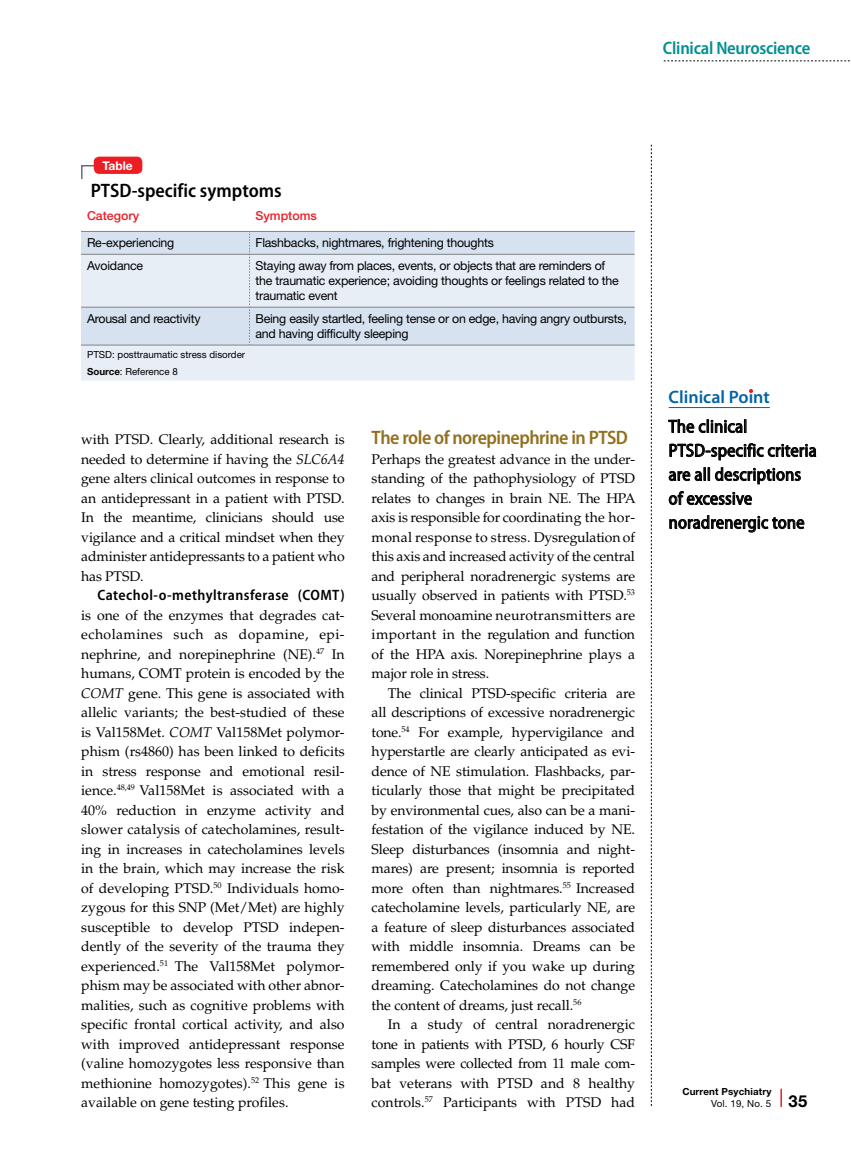
<style>
.page{position:relative;width:851px;height:1161px;background:#fff}
.page>*{position:absolute;margin:0;border:0;box-sizing:border-box;transform-origin:0 0}
.sub2{font:600 semi-condensed 19.5px "Myriad Pro";letter-spacing:-.025em;color:#91701f}
.tabletitle{font:600 semi-condensed 19.5px "Myriad Pro";color:#000}
.clinical_point{font:semi-condensed 18px/24px "Myriad Pro";letter-spacing:.01em;color:#000}
.t1{font:600 semi-condensed 18px "Myriad Pro";letter-spacing:-.015em;color:#008f91}
.t2{font:600 18px "Myriad Pro";color:#0063a5}
.body_indent{font:600 semi-condensed 15px "Myriad Pro";letter-spacing:.03em;color:#000}
.body_indent-2{font:14.1px/19.5px "Palatino LT Std";letter-spacing:-.005em;color:#000;text-align:justify}
.body{font:14.1px/19.5px "Palatino LT Std";letter-spacing:-.01em;color:#000;text-align:justify}
.tablebody{font:12.3px/15px "Helvetica Neue LT Std";letter-spacing:-.02em;color:#000}
.tablesub_red{font:500 12.3px "Helvetica Neue LT Std";color:#ed1d24}
.tabletitle_no{font:700 12px "Helvetica Neue LT Std";color:#fff}
.source{font:9.75px "Helvetica Neue LT Std";color:#000}
.t3{font:700 9.75px/12px "Helvetica Neue LT Std";letter-spacing:.015em;color:#000}
.s1{font-weight:700}
.s2{font-style:italic}
.s3{font-weight:400}
.s4{font-size:16.5px}
</style>
<div class="page">
<svg style="left:651px;top:145px;width:1px;height:961px"></svg>
<svg style="left:780px;top:1089px;width:1px;height:18px"></svg>
<svg style="left:663px;top:61px;width:187px;height:1px"></svg>
<hr style="left:668px;top:407px;width:101px;height:1px;background:#0063a5">
<svg style="left:668px;top:419px;width:78px;height:15px"></svg>
<svg style="left:669px;top:443px;width:147px;height:18px"></svg>
<svg style="left:668px;top:468px;width:41px;height:13px"></svg>
<svg style="left:715px;top:467px;width:85px;height:18px"></svg>
<svg style="left:669px;top:491px;width:83px;height:15px"></svg>
<svg style="left:669px;top:515px;width:135px;height:18px"></svg>
<svg style="left:749px;top:389px;width:4px;height:4px"></svg>
<svg style="left:81px;top:164px;width:16px;height:15px"></svg>
<div style="left:94px;top:157px;width:48px;height:17px;background:#ed1d24;border-radius:5px"></div>
<div style="left:81px;top:232px;width:553px;height:22px;background:#d6e2f0"></div>
<svg style="left:81px;top:255px;width:553px;height:126px;fill:#e8eef6"></svg>
<hr style="left:81px;top:231px;width:168px;height:1px;background:#808285">
<hr style="left:249px;top:231px;width:385px;height:1px;background:#808285">
<hr style="left:81px;top:345px;width:168px;height:1px;background:#808285">
<hr style="left:249px;top:345px;width:385px;height:1px;background:#808285">
<hr style="left:81px;top:254px;width:168px;height:1px;background:#808285">
<hr style="left:249px;top:254px;width:385px;height:1px;background:#808285">
<hr style="left:81px;top:307px;width:168px;height:1px;background:#808285">
<hr style="left:250px;top:307px;width:384px;height:1px;background:#808285">
<svg style="left:249px;top:232px;width:1px;height:113px"></svg>
<p class="t1" style="left:663px;top:37px;width:149px">Clinical Neuroscience</p>
<p class="tabletitle_no" style="left:103px;top:158px;width:32px">Table</p>
<p class="tabletitle" style="left:91px;top:178px;width:192px">PTSD-specific symptoms</p>
<p class="tablesub_red" style="left:87px;top:208px;width:54px">Category</p>
<p class="tablesub_red" style="left:255px;top:208px;width:63px">Symptoms</p>
<p class="tablebody" style="left:87px;top:235px;width:89px">Re-experiencing</p>
<p class="tablebody" style="left:255px;top:235px;width:240px">Flashbacks, nightmares, frightening thoughts</p>
<p class="tablebody" style="left:87px;top:258px;width:58px">Avoidance</p>
<p class="tablebody" style="left:255px;top:258px;width:365px">Staying away from places, events, or objects that are reminders of the traumatic experience; avoiding thoughts or feelings related to the traumatic event</p>
<p class="tablebody" style="left:87px;top:311px;width:115px">Arousal and reactivity</p>
<p class="tablebody" style="left:255px;top:311px;width:373px">Being easily startled, feeling tense or on edge, having angry outbursts, and having difficulty sleeping</p>
<p class="source" style="left:87px;top:349px;width:160px">PTSD: posttraumatic stress disorder</p>
<p class="source" style="left:87px;top:365px;width:92px"><span class="s1">Source</span>: Reference 8</p>
<p class="body_indent-2" style="left:81px;top:430px;width:265px">with PTSD. Clearly, additional research is needed to determine if having the <span class="s2">SLC6A4 </span>gene alters clinical outcomes in response to an antidepressant in a patient with PTSD.<br>In the meantime, clinicians should use vigilance and a critical mindset when they administer antidepressants to a patient who has PTSD.</p>
<p class="body_indent" style="left:97px;top:586px;width:249px">Catechol-o-methyltransferase (COMT)</p>
<p class="body_indent-2" style="left:81px;top:605px;width:265px">is one of the enzymes that degrades cat&shy;echolamines such as dopamine, epi&shy;nephrine, and norepinephrine (NE).<sup>47</sup> In humans, COMT protein is encoded by the <span class="s2">COMT</span> gene. This gene is associated with allelic variants; the best-studied of these is Val158Met. <span class="s2">COMT</span> Val158Met polymor&shy;phism (rs4860) has been linked to deficits in stress response and emotional resil&shy;ience.<sup>48,49</sup> Val158Met is associated with a 40% reduction in enzyme activity and slower catalysis of catecholamines, result&shy;ing in increases in catecholamines levels in the brain, which may increase the risk of developing PTSD.<sup>50</sup> Individuals homo&shy;zygous for this SNP (Met/Met) are highly susceptible to develop PTSD indepen&shy;dently of the severity of the trauma they experienced.<sup>51</sup> The Val158Met polymor&shy;phism may be associated with other abnor&shy;malities, such as cognitive problems with specific frontal cortical activity, and also with improved antidepressant response (valine homozygotes less responsive than methionine homozygotes).<sup>52</sup> This gene is available on gene testing profiles.</p>
<p class="sub2" style="left:371px;top:425px;width:258px">The role of norepinephrine in PTSD</p>
<p class="body" style="left:371px;top:449px;width:266px">Perhaps the greatest advance in the under&shy;standing of the pathophysiology of PTSD relates to changes in brain NE. The HPA axis is responsible for coordinating the hor&shy;monal response to stress. Dysregulation of this axis and increased activity of the central and peripheral noradrenergic systems are usually observed in patients with PTSD.<sup>53<br></sup>Several monoamine neurotransmitters are important in the regulation and function of the HPA axis. Norepinephrine plays a major role in stress.</p>
<p class="body_indent-2" style="left:371px;top:683px;width:265px;text-indent:16px">The clinical PTSD-specific criteria are all descriptions of excessive noradrenergic tone.<sup>54</sup> For example, hypervigilance and hyperstartle are clearly anticipated as evi&shy;dence of NE stimulation. Flashbacks, par&shy;ticularly those that might be precipitated by environmental cues, also can be a mani&shy;festation of the vigilance induced by NE.<br>Sleep disturbances (insomnia and night&shy;mares) are present; insomnia is reported more often than nightmares.<sup>55</sup> Increased catecholamine levels, particularly NE, are a feature of sleep disturbances associated with middle insomnia. Dreams can be remembered only if you wake up during dreaming. Catecholamines do not change the content of dreams, just recall.<sup>56</sup></p>
<p class="body_indent-2" style="left:371px;top:1015px;width:265px;text-indent:16px">In a study of central noradrenergic tone in patients with PTSD, 6 hourly CSF samples were collected from 11 male com&shy;bat veterans with PTSD and 8 healthy controls.<sup>57</sup> Participants with PTSD had</p>
<p class="t2" style="left:668px;top:386px;width:103px">Clinical Point</p>
<p class="clinical_point" style="left:668px;top:414px;width:149px">The clinical<br>PTSD-specific criteria are all descriptions of excessive noradrenergic tone</p>
<p class="t3" style="left:711px;top:1085px;width:98px;text-indent:-29px">Current Psychiatry<br><span class="s3">Vol. 19, No. 5</span> <span class="s4">35</span></p>
</div>
